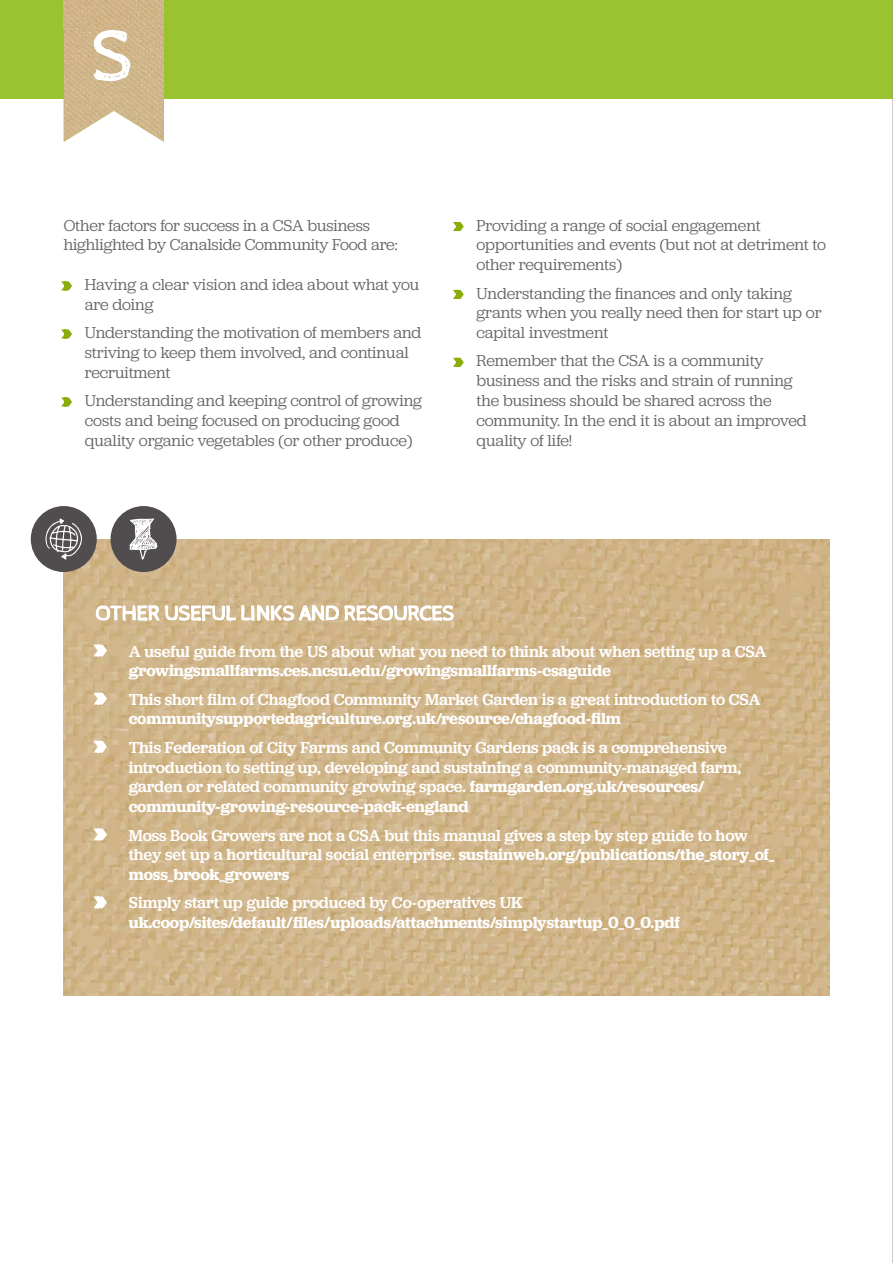
<style>
.page{position:relative;width:893px;height:1263px;background:#fff}
.page>*{position:absolute;margin:0;border:0;box-sizing:border-box;transform-origin:0 0}
.t1{font:73.35px "Cabin Sketch";color:#fff}
.t2{font:16.5px/19.8px "Jubilat";letter-spacing:-.005em;color:#646363}
.t3{font:500 16.5px/19.8px "Jubilat";letter-spacing:-.005em;color:#fff}
.t4{font:600 16.5px/19.8px "Jubilat";letter-spacing:-.005em;color:#fff}
.s1{font-family:"Myriad Pro";color:#8aad0b}
.s2{font-family:"Myriad Pro";font-weight:400;font-size:24px}
.s3{font-weight:600}
.s4{font-weight:500}
</style>
<div class="page">
<div style="left:0;top:0;width:893px;height:99px;background:#9ac331"></div>
<svg style="left:61px;top:281px;width:11px;height:10px"></svg>
<svg style="left:61px;top:329px;width:11px;height:10px"></svg>
<svg style="left:61px;top:397px;width:11px;height:10px"></svg>
<svg style="left:453px;top:221px;width:11px;height:11px"></svg>
<svg style="left:453px;top:289px;width:11px;height:10px"></svg>
<svg style="left:453px;top:357px;width:11px;height:10px"></svg>
<hr style="left:892px;top:0;width:1px;height:1263px;background:#a19998">
<svg style="left:64px;top:0;width:100px;height:142px;background:#d6c09b"></svg>
<img style="left:64px;top:539px;width:765px;height:456px">
<svg style="left:96px;top:601px;width:358px;height:20px"></svg>
<svg style="left:90px;top:643px;width:19px;height:15px"></svg>
<svg style="left:90px;top:691px;width:19px;height:15px"></svg>
<svg style="left:90px;top:739px;width:19px;height:15px"></svg>
<svg style="left:90px;top:827px;width:19px;height:15px"></svg>
<svg style="left:90px;top:895px;width:19px;height:15px"></svg>
<div style="left:31px;top:506px;width:66px;height:66px;background:#514d4e;border-radius:50%"></div>
<svg style="left:45px;top:518px;width:37px;height:42px"></svg>
<div style="left:111px;top:506px;width:66px;height:66px;background:#514d4e;border-radius:50%"></div>
<svg style="left:129px;top:518px;width:29px;height:42px"></svg>
<h1 class="t1" style="left:92px;top:16px;width:43px">S</h1>
<p class="t2" style="left:64px;top:215px;width:335px">Other factors for success in a CSA business highlighted by Canalside Community Food are:</p>
<p class="t2" style="left:85px;top:274px;width:336px;text-indent:-21px"><span class="s1">»</span> Having a clear vision and idea about what you are doing</p>
<p class="t2" style="left:85px;top:322px;width:338px;text-indent:-21px"><span class="s1">»</span> Understanding the motivation of members and striving to keep them involved, and continual recruitment</p>
<p class="t2" style="left:85px;top:390px;width:339px;text-indent:-21px"><span class="s1">»</span> Understanding and keeping control of growing costs and being focused on producing good quality organic vegetables (or other produce)</p>
<p class="t2" style="left:476px;top:215px;width:351px;text-indent:-21px"><span class="s1">»</span> Providing a range of social engagement opportunities and events (but not at detriment to other requirements)</p>
<p class="t2" style="left:476px;top:283px;width:347px;text-indent:-21px"><span class="s1">»</span> Understanding the finances and only taking grants when you really need then for start up or capital investment</p>
<p class="t2" style="left:476px;top:350px;width:332px;text-indent:-21px"><span class="s1">»</span> Remember that the CSA is a community business and the risks and strain of running the business should be shared across the community. In the end it is about an improved quality of life!</p>
<p class="t3" style="left:129px;top:641px;width:639px;text-indent:-33px"><span class="s2">»</span> A useful guide from the US about what you need to think about when setting up a CSA <span class="s3">growingsmallfarms.ces.ncsu.edu/growingsmallfarms-csaguide</span></p>
<p class="t3" style="left:129px;top:689px;width:633px;text-indent:-33px"><span class="s2">»</span> This short film of Chagfood Community Market Garden is a great introduction to CSA <span class="s3">communitysupportedagriculture.org.uk/resource/chagfood-film</span></p>
<p class="t3" style="left:129px;top:737px;width:614px;text-indent:-33px"><span class="s2">»</span> This Federation of City Farms and Community Gardens pack is a comprehensive introduction to setting up, developing and sustaining a community-managed farm, garden or related community growing space. <span class="s3">farmgarden.org.uk/resources/ community-growing-resource-pack-england</span></p>
<p class="t3" style="left:129px;top:825px;width:647px;text-indent:-33px"><span class="s2">»</span> Moss Book Growers are not a CSA but this manual gives a step by step guide to how they set up a horticultural social enterprise. <span class="s3">sustainweb.org/publications/the_story_of_ moss_brook_growers</span></p>
<p class="t4" style="left:129px;top:893px;width:553px;text-indent:-33px"><span class="s2">»</span> <span class="s4">Simply start up guide produced by Co-operatives UK </span>uk.coop/sites/default/files/uploads/attachments/simplystartup_0_0_0.pdf</p>
</div>
